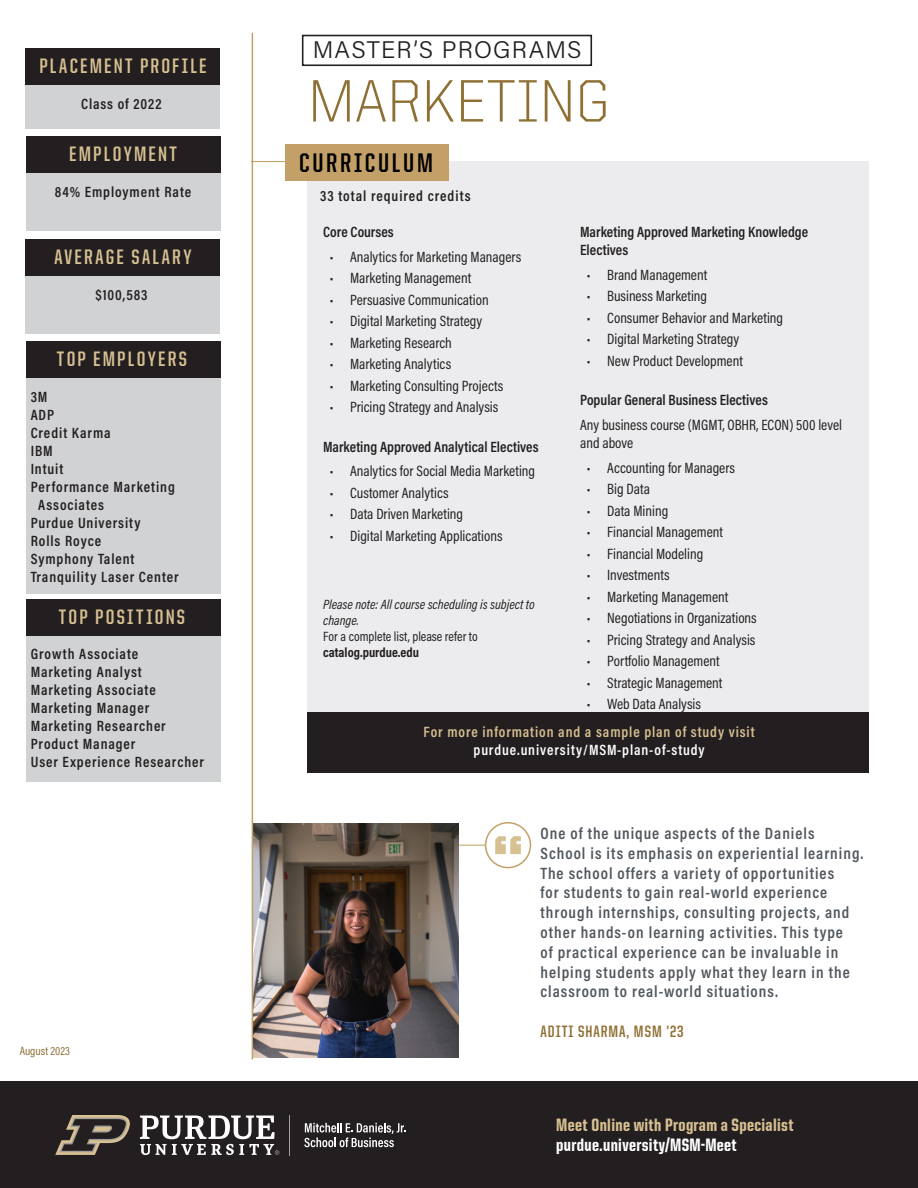
<style>
.page{position:relative;width:918px;height:1188px;background:#fff}
.page>*{position:absolute;margin:0;border:0;box-sizing:border-box;transform-origin:0 0}
.t1{font:300 60px "United Sans Reg";color:#8f7034}
.t2{font:700 27px "United Sans Cond";letter-spacing:.1em;color:#000}
.t3{font:300 24px "Acumin Pro";letter-spacing:.05em;color:#231f20}
.t4{font:700 21px "United Sans Cond";letter-spacing:.11em;color:#d7c091}
.t5{font:800 18px/20.4px "United Sans Cond";letter-spacing:.02em;color:#d7c091}
.t6{font:600 16.5px/19.8px "Acumin Pro Cond";letter-spacing:.06em;color:#52585e}
.t7{font:700 16.5px "United Sans Cond";letter-spacing:.06em;color:#8f7034}
.t8{font:15px/18px "Acumin Pro Cond";color:#231f20}
.t9{font:600 15px/18px "Acumin Pro Cond";letter-spacing:.06em;color:#231f20}
.t10{font:600 15px/18px "Acumin Pro Cond";color:#231f20}
.t11{font:600 15px/18px "Acumin Pro Cond";letter-spacing:.06em;color:#d7c091;text-align:center}
.t12{font:italic 13.5px/16.2px "Acumin Pro Cond";color:#231f20}
.t13{font:12px "Acumin Pro Cond";color:#8f7034}
.s1{color:#fff}
.s2{font-style:normal}
.s3{font-weight:700;font-style:normal}
</style>
<div class="page">
<hr style="left:445px;top:845px;width:66px;height:1px;background:#c3a068">
<div style="left:307px;top:161px;width:562px;height:600px;background:#ececee"></div>
<div style="left:0;top:1081px;width:918px;height:107px;background:#231f20"></div>
<svg style="left:304px;top:1123px;width:101px;height:24px"></svg>
<hr style="left:289px;top:1115px;width:1px;height:40px;background:#a19d97">
<svg style="left:55px;top:1115px;width:75px;height:40px"></svg>
<svg style="left:140px;top:1116px;width:139px;height:39px"></svg>
<div style="left:302px;top:35px;width:290px;height:31px;border:2px solid #231f20"></div>
<div style="left:285px;top:144px;width:163px;height:37px;background:#c3a068"></div>
<hr style="left:251px;top:161px;width:66px;height:1px;background:#c3a068">
<div style="left:307px;top:713px;width:562px;height:60px;background:#231f20"></div>
<img style="left:253px;top:823px;width:206px;height:235px">
<div style="left:486px;top:823px;width:44px;height:45px;background:#fff;border-radius:50%"></div>
<div style="left:485px;top:822px;width:46px;height:46px;border:2px solid #c3a068;border-radius:50%"></div>
<svg style="left:495px;top:836px;width:26px;height:18px"></svg>
<hr style="left:252px;top:33px;width:1px;height:1026px;background:#c3a068">
<div style="left:26px;top:84px;width:194px;height:45px;background:#d1d2d4"></div>
<div style="left:26px;top:275px;width:194px;height:59px;background:#d1d2d4"></div>
<div style="left:26px;top:172px;width:194px;height:59px;background:#d1d2d4"></div>
<div style="left:26px;top:377px;width:194px;height:216px;background:#d1d2d4"></div>
<div style="left:26px;top:635px;width:194px;height:146px;background:#d1d2d4"></div>
<div style="left:26px;top:48px;width:194px;height:36px;background:#231f20"></div>
<div style="left:26px;top:239px;width:194px;height:37px;background:#231f20"></div>
<div style="left:26px;top:136px;width:194px;height:37px;background:#231f20"></div>
<div style="left:26px;top:341px;width:194px;height:37px;background:#231f20"></div>
<div style="left:26px;top:599px;width:194px;height:37px;background:#231f20"></div>
<h2 class="t4" style="left:39px;top:55px;width:169px">PLACEMENT PROFILE</h2>
<p class="t9" style="left:81px;top:95px;width:82px">Class of 2022</p>
<h2 class="t4" style="left:69px;top:143px;width:109px">EMPLOYMENT</h2>
<p class="t9" style="left:55px;top:182px;width:138px">84% Employment Rate</p>
<h2 class="t4" style="left:55px;top:246px;width:138px">AVERAGE SALARY</h2>
<p class="t9" style="left:95px;top:285px;width:54px">$100,583</p>
<h2 class="t4" style="left:57px;top:348px;width:132px">TOP EMPLOYERS</h2>
<p class="t9" style="left:31px;top:387px;width:18px">3M</p>
<p class="t9" style="left:31px;top:405px;width:25px">ADP</p>
<p class="t9" style="left:31px;top:423px;width:81px">Credit Karma</p>
<p class="t9" style="left:31px;top:441px;width:23px">IBM</p>
<p class="t9" style="left:31px;top:459px;width:34px">Intuit</p>
<p class="t9" style="left:38px;top:477px;width:138px;text-indent:-7px">Performance Marketing<br>Associates</p>
<p class="t9" style="left:31px;top:513px;width:111px">Purdue University</p>
<p class="t9" style="left:31px;top:531px;width:72px">Rolls Royce</p>
<p class="t9" style="left:31px;top:549px;width:105px">Symphony Talent</p>
<p class="t9" style="left:31px;top:567px;width:149px">Tranquility Laser Center</p>
<h2 class="t4" style="left:59px;top:606px;width:128px">TOP POSITIONS</h2>
<p class="t9" style="left:31px;top:645px;width:109px">Growth Associate</p>
<p class="t9" style="left:31px;top:663px;width:113px">Marketing Analyst</p>
<p class="t9" style="left:31px;top:681px;width:127px">Marketing Associate</p>
<p class="t9" style="left:31px;top:699px;width:120px">Marketing Manager</p>
<p class="t9" style="left:31px;top:717px;width:137px">Marketing Researcher</p>
<p class="t9" style="left:31px;top:735px;width:106px">Product Manager</p>
<p class="t9" style="left:31px;top:753px;width:175px">User Experience Researcher</p>
<p class="t13" style="left:20px;top:1043px;width:52px">August 2023</p>
<h3 class="t3" style="left:313px;top:33px;width:270px">MASTER’S PROGRAMS</h3>
<h1 class="t1" style="left:308px;top:70px;width:303px">MARKETING</h1>
<h2 class="t2" style="left:299px;top:149px;width:135px">CURRICULUM</h2>
<p class="t9" style="left:320px;top:187px;width:152px">33 total required credits</p>
<h3 class="t10" style="left:323px;top:222px;width:72px">Core Courses</h3>
<p class="t8" style="left:330px;top:247px;width:193px">• Analytics for Marketing Managers</p>
<p class="t8" style="left:330px;top:269px;width:143px">• Marketing Management</p>
<p class="t8" style="left:330px;top:290px;width:160px">• Persuasive Communication</p>
<p class="t8" style="left:330px;top:312px;width:154px">• Digital Marketing Strategy</p>
<p class="t8" style="left:330px;top:333px;width:124px">• Marketing Research</p>
<p class="t8" style="left:330px;top:355px;width:123px">• Marketing Analytics</p>
<p class="t8" style="left:330px;top:376px;width:175px">• Marketing Consulting Projects</p>
<p class="t8" style="left:330px;top:398px;width:170px">• Pricing Strategy and Analysis</p>
<h3 class="t10" style="left:323px;top:437px;width:217px">Marketing Approved Analytical Electives</h3>
<p class="t8" style="left:330px;top:462px;width:5px">•</p>
<p class="t8" style="left:330px;top:483px;width:5px">•</p>
<p class="t8" style="left:330px;top:505px;width:5px">•</p>
<p class="t8" style="left:330px;top:526px;width:5px">•</p>
<h3 class="t10" style="left:580px;top:222px;width:230px">Marketing Approved Marketing Knowledge<br>Electives</h3>
<p class="t8" style="left:587px;top:265px;width:5px">•</p>
<p class="t8" style="left:587px;top:287px;width:5px">•</p>
<p class="t8" style="left:587px;top:308px;width:5px">•</p>
<p class="t8" style="left:587px;top:330px;width:5px">•</p>
<p class="t8" style="left:587px;top:351px;width:5px">•</p>
<h3 class="t10" style="left:580px;top:391px;width:189px">Popular General Business Electives</h3>
<p class="t8" style="left:580px;top:415px;width:263px">Any business course (MGMT, OBHR, ECON) 500 level and above</p>
<p class="t8" style="left:587px;top:458px;width:150px">• Accounting for Managers</p>
<p class="t8" style="left:587px;top:480px;width:64px">• Big Data</p>
<p class="t8" style="left:587px;top:501px;width:83px">• Data Mining</p>
<p class="t8" style="left:587px;top:523px;width:138px">• Financial Management</p>
<p class="t8" style="left:587px;top:544px;width:118px">• Financial Modeling</p>
<p class="t8" style="left:587px;top:566px;width:84px">• Investments</p>
<p class="t8" style="left:587px;top:587px;width:143px">• Marketing Management</p>
<p class="t8" style="left:587px;top:609px;width:171px">• Negotiations in Organizations</p>
<p class="t8" style="left:587px;top:630px;width:170px">• Pricing Strategy and Analysis</p>
<p class="t8" style="left:587px;top:652px;width:134px">• Portfolio Management</p>
<p class="t8" style="left:587px;top:673px;width:137px">• Strategic Management</p>
<p class="t8" style="left:587px;top:695px;width:116px">• Web Data Analysis</p>
<p class="t11" style="left:424px;top:723px;width:333px">For more information and a sample plan of study visit <span class="s1">purdue.university/MSM-plan-of-study</span></p>
<p class="t8" style="left:607px;top:265px;width:102px">Brand Management</p>
<p class="t8" style="left:607px;top:287px;width:102px">Business Marketing</p>
<p class="t8" style="left:607px;top:308px;width:177px">Consumer Behavior and Marketing</p>
<p class="t8" style="left:607px;top:330px;width:133px">Digital Marketing Strategy</p>
<p class="t8" style="left:607px;top:351px;width:137px">New Product Development</p>
<p class="t8" style="left:350px;top:462px;width:187px">Analytics for Social Media Marketing</p>
<p class="t8" style="left:350px;top:483px;width:100px">Customer Analytics</p>
<p class="t8" style="left:350px;top:505px;width:115px">Data Driven Marketing</p>
<p class="t8" style="left:350px;top:526px;width:154px">Digital Marketing Applications</p>
<p class="t12" style="left:323px;top:596px;width:213px">Please note: All course scheduling is subject to change.<br><span class="s2">For a complete list, please refer to </span><span class="s3">catalog.purdue.edu</span></p>
<p class="t6" style="left:541px;top:823px;width:325px">One of the unique aspects of the Daniels<br>School is its emphasis on experiential learning.<br>The school offers a variety of opportunities<br>for students to gain real-world experience through internships, consulting projects, and other hands-on learning activities. This type<br>of practical experience can be invaluable in helping students apply what they learn in the classroom to real-world situations.</p>
<p class="t7" style="left:541px;top:1023px;width:145px">ADITI SHARMA, MSM ’23</p>
<p class="t5" style="left:556px;top:1114px;width:239px">Meet Online with Program a Specialist <span class="s1">purdue.university/MSM-Meet</span></p>
</div>
